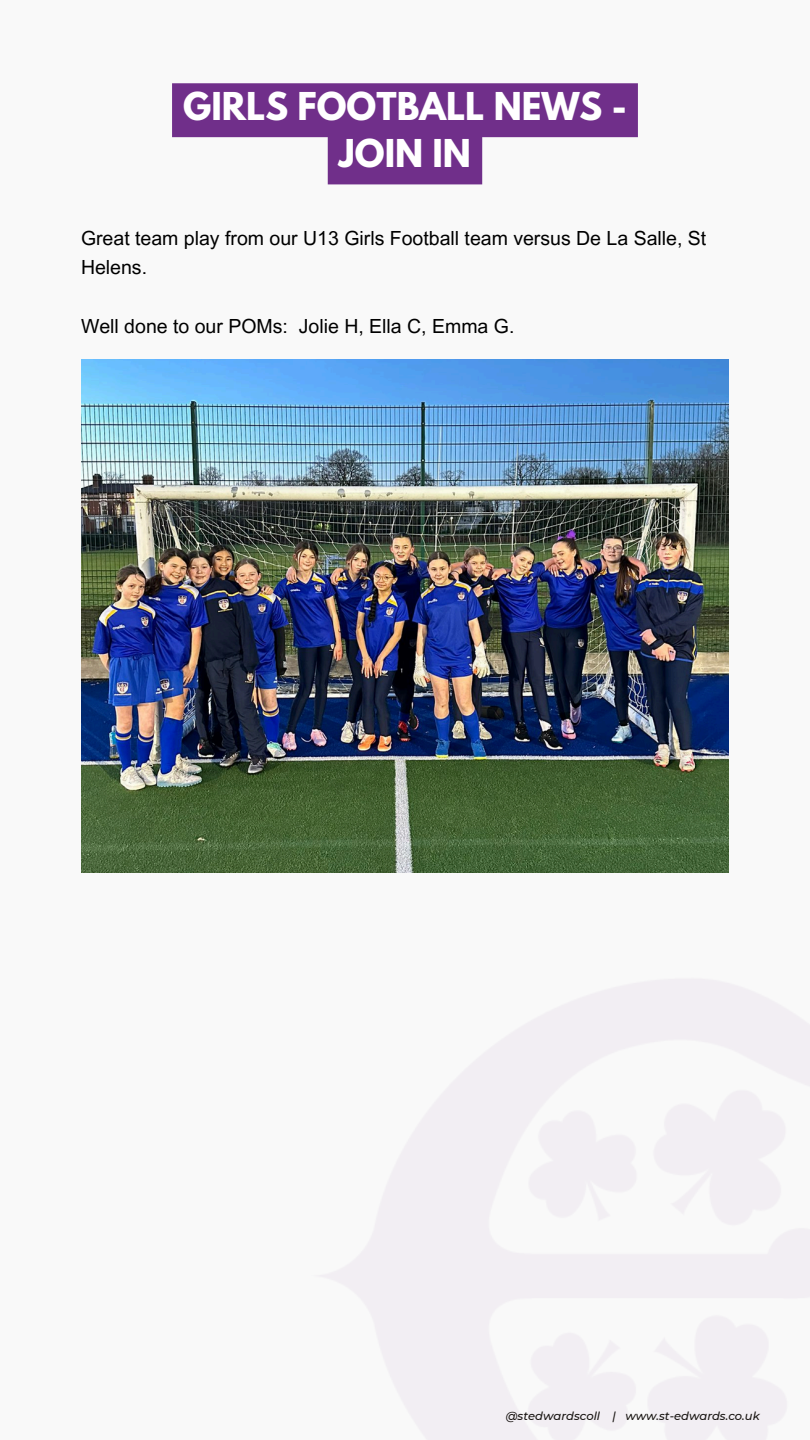
<style>
.page{position:relative;width:810px;height:1440px;background:#f9f9f9}
.page>*{position:absolute;margin:0;border:0;box-sizing:border-box;transform-origin:0 0}
.t1{font:700 34px/47.2px "League Spartan";color:#fff;text-align:center}
.t2{font:19.5px/29.2px "Arial MT Pro";color:#000}
.t3{font:italic 500 11.5px "Montserrat";color:#171310}
</style>
<div class="page">
<img style="left:81px;top:359px;width:648px;height:513px">
<svg style="left:172px;top:83px;width:466px;height:101px;fill:#702f8a"></svg>
<h2 class="t1" style="left:183px;top:87px;width:445px">GIRLS FOOTBALL NEWS -<br>JOIN IN</h2>
<h1 class="t2" style="left:81px;top:226px;width:627px">Great team play from our U13 Girls Football team versus De La Salle, St<br>Helens.</h1>
<h2 class="t2" style="left:81px;top:314px;width:435px">Well done to our POMs: Jolie H, Ella C, Emma G.</h2>
<p class="t3" style="left:506px;top:1409px;width:256px">@stedwardscoll | www.st-edwards.co.uk</p>
</div>
